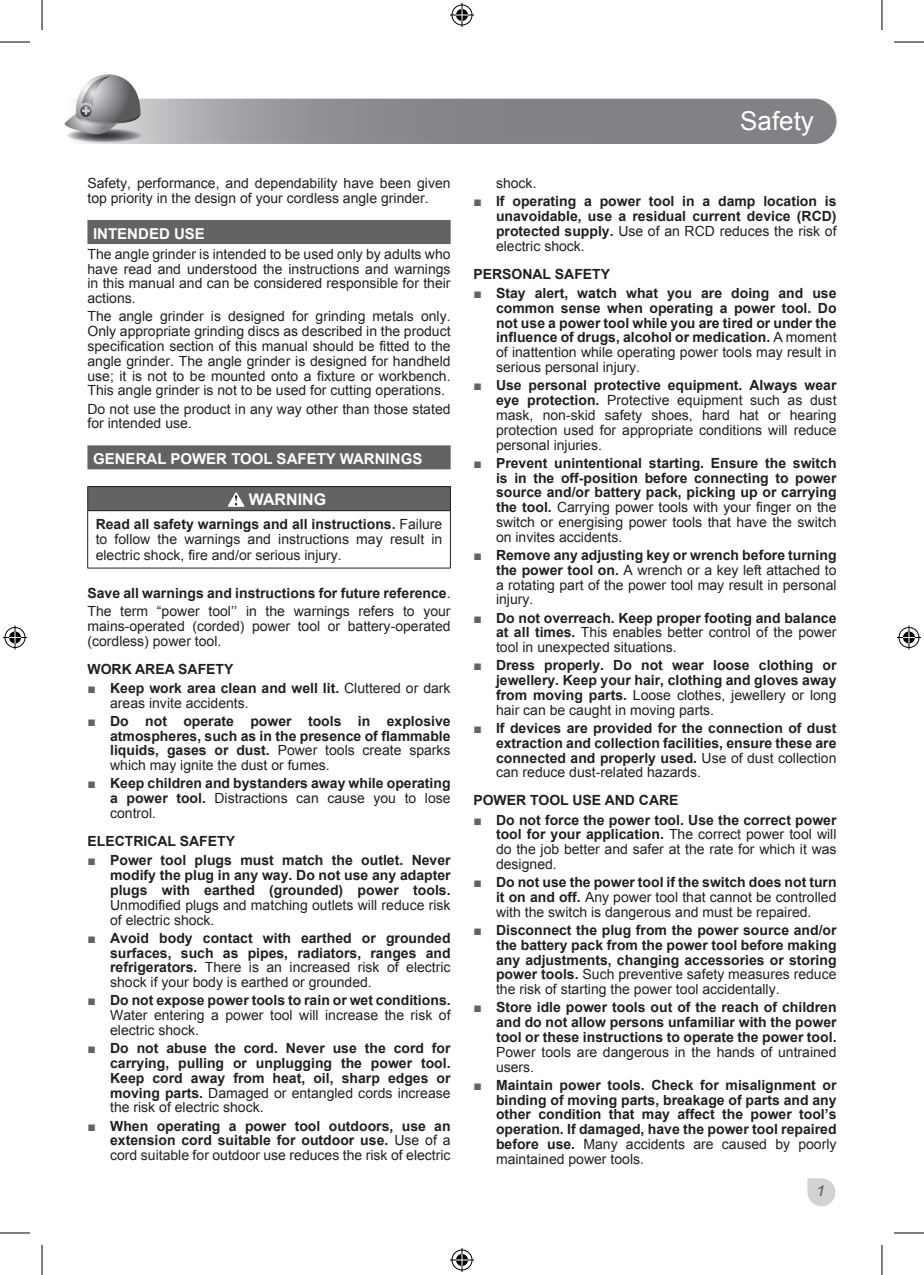
<style>
.page{position:relative;width:924px;height:1275px;background:#fff}
.page>*{position:absolute;margin:0;border:0;box-sizing:border-box;transform-origin:0 0}
.t1{font:26px "Arial";color:#fff}
.t2{font:700 16px "Arial";color:#fff}
.t3{font:700 15px "Arial";color:#fff}
.t4{font:italic 15px "Arial";color:#57585a}
.t5{font:700 14px/14.8px "Arial";color:#231f20;text-align:justify}
.t6{font:14px/14.8px "Arial";color:#231f20;text-align:justify}
.s1{font-weight:700}
.s2{font-weight:400}
.s3{color:#636366}
.s4{font-weight:400;color:#636366}
</style>
<div class="page">
<svg style="left:64px;top:74px;width:772px;height:70px"></svg>
<svg style="left:807px;top:1178px;width:29px;height:29px"></svg>
<div style="left:87px;top:220px;width:363px;height:24px;background:#636366"></div>
<div style="left:87px;top:445px;width:363px;height:24px;background:#636366"></div>
<div style="left:88px;top:486px;width:362px;height:24px;background:#636366"></div>
<hr style="left:87px;top:511px;width:1px;height:57px;background:#231f20">
<hr style="left:450px;top:511px;width:1px;height:57px;background:#231f20">
<hr style="left:87px;top:568px;width:363px;height:1px;background:#231f20">
<svg style="left:87px;top:487px;width:1px;height:23px"></svg>
<svg style="left:450px;top:487px;width:1px;height:23px"></svg>
<hr style="left:87px;top:486px;width:363px;height:1px;background:#231f20">
<hr style="left:87px;top:510px;width:363px;height:1px;background:#231f20">
<svg style="left:228px;top:492px;width:16px;height:15px"></svg>
<hr style="left:0;top:42px;width:30px;height:1px;background:#000">
<hr style="left:893px;top:42px;width:30px;height:1px;background:#000">
<hr style="left:0;top:1232px;width:30px;height:1px;background:#000">
<hr style="left:893px;top:1232px;width:30px;height:1px;background:#000">
<hr style="left:42px;top:0;width:1px;height:30px;background:#000">
<hr style="left:42px;top:1245px;width:1px;height:30px;background:#000">
<hr style="left:881px;top:0;width:1px;height:30px;background:#000">
<hr style="left:881px;top:1245px;width:1px;height:30px;background:#000">
<svg style="left:450px;top:3px;width:24px;height:24px"></svg>
<svg style="left:450px;top:1248px;width:24px;height:24px"></svg>
<svg style="left:3px;top:625px;width:24px;height:24px"></svg>
<svg style="left:897px;top:625px;width:23px;height:24px"></svg>
<p class="t6" style="left:87px;top:176px;width:364px">Safety, performance, and dependability have been given top priority in the design of your cordless angle grinder.</p>
<p class="t3" style="left:93px;top:224px;width:113px">Intended use</p>
<p class="t6" style="left:87px;top:247px;width:364px">The angle grinder is intended to be used only by adults who have read and understood the instructions and warnings in this manual and can be considered responsible for their actions.</p>
<p class="t6" style="left:87px;top:309px;width:364px">The angle grinder is designed for grinding metals only.<br>Only appropriate grinding discs as described in the product specification section of this manual should be fitted to the angle grinder. The angle grinder is designed for handheld use; it is not to be mounted onto a fixture or workbench.<br>This angle grinder is not to be used for cutting operations.</p>
<p class="t6" style="left:87px;top:401px;width:364px">Do not use the product in any way other than those stated for intended use.</p>
<p class="t3" style="left:93px;top:449px;width:330px">General power tool safety warnings</p>
<p class="t2" style="left:249px;top:489px;width:13px">WARN</p>
<p class="t2" style="left:297px;top:489px;width:30px">ING</p>
<p class="t6" style="left:96px;top:516px;width:348px;line-height:15.6px"><span class="s1">Read all safety warnings and all instructions.</span> Failure to follow the warnings and instructions may result in electric shock, fire and/or serious injury.</p>
<p class="t5" style="left:87px;top:584px;width:364px;line-height:18.2px">Save all warnings and instructions for future reference<span class="s2">.<br>The term “power tool’’ in the warnings refers to your</span></p>
<p class="t6" style="left:87px;top:618px;width:364px">mains-operated (corded) power tool or battery-operated (cordless) power tool.</p>
<p class="t5" style="left:87px;top:661px;width:147px">Work area safety</p>
<p class="t6" style="left:110px;top:680px;width:342px;text-indent:-23px"><span class="s3">■</span> <span class="s1">Keep work area clean and well lit.</span> Cluttered or dark areas invite accidents.</p>
<p class="t5" style="left:110px;top:714px;width:342px;text-indent:-23px"><span class="s4">■</span> Do not operate power tools in explosive atmospheres, such as in the presence of flammable liquids, gases or dust. <span class="s2">Power tools create sparks which may ignite the dust or fumes.</span></p>
<p class="t5" style="left:110px;top:776px;width:342px;text-indent:-23px"><span class="s4">■</span> Keep children and bystanders away while operating a power tool. <span class="s2">Distractions can cause you to lose control.</span></p>
<p class="t5" style="left:87px;top:834px;width:149px">Electrical safety</p>
<p class="t5" style="left:110px;top:853px;width:342px;text-indent:-23px"><span class="s4">■</span> Power tool plugs must match the outlet. Never modify the plug in any way. Do not use any adapter plugs with earthed (grounded) power tools.</p>
<p class="t6" style="left:110px;top:897px;width:342px">Unmodified plugs and matching outlets will reduce risk of electric shock.</p>
<p class="t5" style="left:110px;top:930px;width:342px;text-indent:-23px"><span class="s4">■</span> Avoid body contact with earthed or grounded surfaces, such as pipes, radiators, ranges and refrigerators. <span class="s2">There is an increased risk of electric shock if your body is earthed or grounded.</span></p>
<p class="t6" style="left:110px;top:993px;width:342px;text-indent:-23px"><span class="s3">■</span> <span class="s1">Do not expose power tools to rain or wet conditions.<br></span>Water entering a power tool will increase the risk of electric shock.</p>
<p class="t5" style="left:110px;top:1041px;width:342px;text-indent:-23px"><span class="s4">■</span> Do not abuse the cord. Never use the cord for carrying, pulling or unplugging the power tool.<br>Keep cord away from heat, oil, sharp edges or moving parts. <span class="s2">Damaged or entangled cords increase the risk of electric shock.</span></p>
<p class="t5" style="left:110px;top:1118px;width:342px;text-indent:-23px"><span class="s4">■</span> When operating a power tool outdoors, use an extension cord suitable for outdoor use. <span class="s2">Use of a cord suitable for outdoor use reduces the risk of electric</span></p>
<h1 class="t1" style="left:739px;top:104px;width:75px">Safety</h1>
<p class="t6" style="left:496px;top:176px;width:42px">shock.</p>
<p class="t5" style="left:473px;top:195px;width:364px;text-align:center"><span class="s4">■</span> If operating a power tool in a damp location is unavoidable, use a residual current device (RCD</p>
<p class="t6" style="left:496px;top:209px;width:342px;text-indent:336px"><span class="s1">) protected supply.</span> Use of an RCD reduces the risk of electric shock.</p>
<p class="t5" style="left:473px;top:267px;width:138px">Personal safety</p>
<p class="t5" style="left:496px;top:286px;width:342px;text-indent:-23px"><span class="s4">■</span> Stay alert, watch what you are doing and use common sense when operating a power tool. Do not use a power tool while you are tired or under the influence of drugs, alcohol or medication. <span class="s2">A moment of inattention while operating power tools may result in serious personal injury.</span></p>
<p class="t6" style="left:496px;top:378px;width:342px;text-indent:-23px"><span class="s3">■</span> <span class="s1">Use personal protective equipment. Always wear eye protection.</span> Protective equipment such as dust mask, non-skid safety shoes, hard hat or hearing protection used for appropriate conditions will reduce personal injuries.</p>
<p class="t5" style="left:496px;top:456px;width:342px;text-indent:-23px"><span class="s4">■</span> Prevent unintentional starting. Ensure the switch is in the off-position before connecting to power source and/or battery pack, picking up or carrying the tool. <span class="s2">Carrying power tools with your finger on the switch or energising power tools that have the switch on invites accidents.</span></p>
<p class="t6" style="left:496px;top:548px;width:342px;text-indent:-23px"><span class="s3">■</span> <span class="s1">Remove any adjusting key or wrench before turning the power tool on.</span> A wrench or a key left attached to a rotating part of the power tool may result in personal injury.</p>
<p class="t6" style="left:496px;top:610px;width:342px;text-indent:-23px"><span class="s3">■</span> <span class="s1">Do not overreach. Keep proper footing and balance at all times.</span> This enables better control of the power tool in unexpected situations.</p>
<p class="t5" style="left:496px;top:658px;width:342px;text-indent:-23px"><span class="s4">■</span> Dress properly. Do not wear loose clothing or jewellery. Keep your hair, clothing and gloves away from moving parts. <span class="s2">Loose clothes, jewellery or long hair can be caught in moving parts.</span></p>
<p class="t5" style="left:496px;top:721px;width:342px;text-indent:-23px"><span class="s4">■</span> If devices are provided for the connection of dust extraction and collection facilities, ensure these are connected and properly used. <span class="s2">Use of dust collection can reduce dust-related hazards.</span></p>
<p class="t5" style="left:473px;top:793px;width:207px">Power tool use and care</p>
<p class="t6" style="left:496px;top:812px;width:342px;text-indent:-23px"><span class="s3">■</span> <span class="s1">Do not force the power tool. Use the correct power tool for your application.</span> The correct power tool will do the job better and safer at the rate for which it was designed.</p>
<p class="t6" style="left:496px;top:875px;width:342px;text-indent:-23px"><span class="s3">■</span> <span class="s1">Do not use the power tool if the switch does not turn it on and off.</span> Any power tool that cannot be controlled with the switch is dangerous and must be repaired.</p>
<p class="t5" style="left:496px;top:923px;width:342px;text-indent:-23px"><span class="s4">■</span> Disconnect the plug from the power source and/or the battery pack from the power tool before making any adjustments, changing accessories or storing power tools. <span class="s2">Such preventive safety measures reduce the risk of starting the power tool accidentally.</span></p>
<p class="t5" style="left:496px;top:1000px;width:342px;text-indent:-23px"><span class="s4">■</span> Store idle power tools out of the reach of children and do not allow persons unfamiliar with the power tool or these instructions to operate the power tool.</p>
<p class="t6" style="left:496px;top:1044px;width:342px">Power tools are dangerous in the hands of untrained users.</p>
<p class="t5" style="left:496px;top:1078px;width:342px;text-indent:-23px"><span class="s4">■</span> Maintain power tools. Check for misalignment or binding of moving parts, breakage of parts and any other condition that may affect the power tool’s operation. If damaged, have the power tool repaired before use. <span class="s2">Many accidents are caused by poorly maintained power tools.</span></p>
<p class="t4" style="left:816px;top:1181px;width:10px">1</p>
</div>
